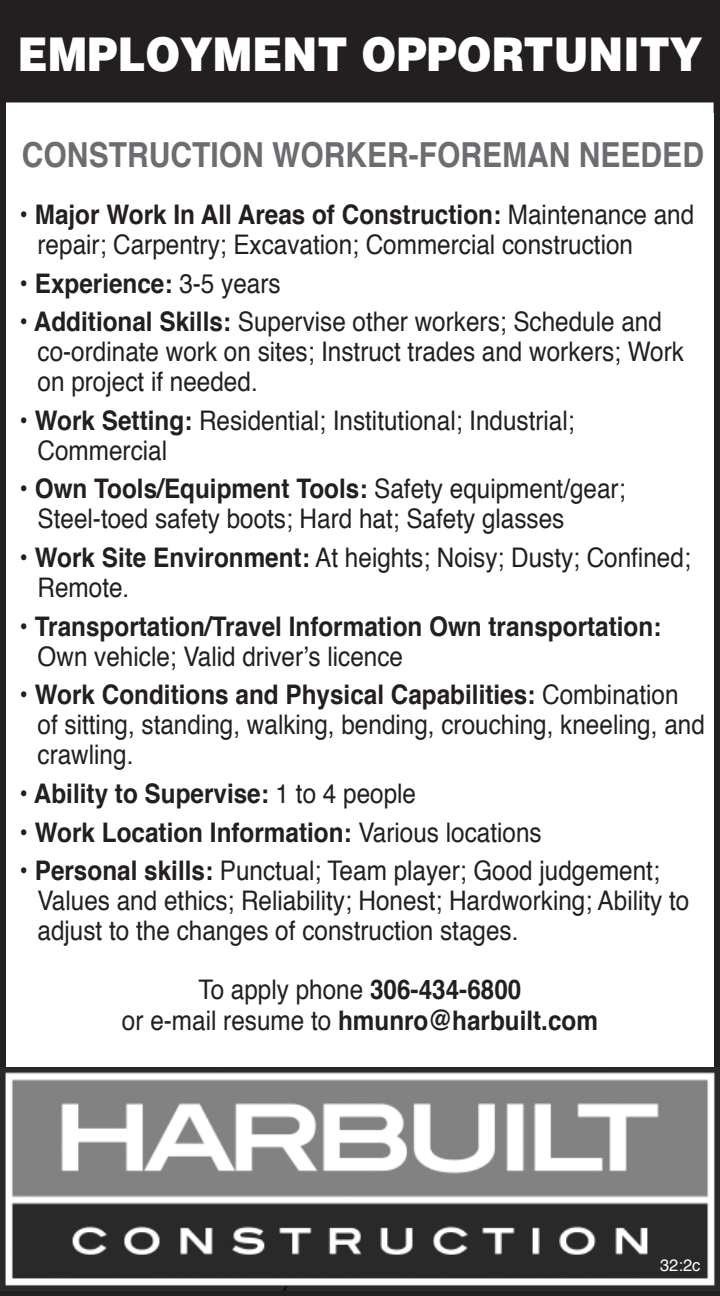
<style>
.page{position:relative;width:720px;height:1296px;background:#fff}
.page>*{position:absolute;margin:0;border:0;box-sizing:border-box;transform-origin:0 0}
.t1{font:900 46.5px "Helvetica";color:#fff;scale:.9 1}
.t2{font:700 34.5px "Helvetica";color:#6c6d70;scale:.87 1}
.t3{font:27px/30px "Helvetica";color:#231f20;scale:.9 1}
.t4{font:700 27px/31.5px "Helvetica";color:#231f20;text-align:center;scale:.9 1}
.t5{font:16.5px "Helvetica";color:#fff}
.s1{font-weight:700}
.s2{font-weight:400}
</style>
<div class="page">
<div style="left:3px;top:3px;width:714px;height:99px;background:#231f20"></div>
<div style="left:0;top:0;width:720px;height:1296px;border:6px solid #231f20"></div>
<img style="left:1px;top:1068px;width:719px;height:223px">
<div style="left:0;top:96px;width:716px;height:6px;background:#231f20"></div>
<div style="left:713px;top:86px;width:6px;height:27px;background:#231f20"></div>
<h1 class="t1" style="left:17px;top:24px;width:763px">EMPLOYMENT OPPORTUNITY</h1>
<p class="t2" style="left:22px;top:127px;width:785px">CONSTRUCTION WORKER-FOREMAN NEEDED</p>
<p class="t3" style="left:38px;top:200px;width:731px;text-indent:-18px"><span class="s1">• Major Work In All Areas of Construction:</span> Maintenance and repair; Carpentry; Excavation; Commercial construction</p>
<p class="t4" style="left:20px;top:268px;width:292px">• Experience: <span class="s2">3-5 years</span></p>
<p class="t3" style="left:38px;top:308px;width:720px;text-indent:-18px"><span class="s1">• Additional Skills:</span> Supervise other workers; Schedule and co-ordinate work on sites; Instruct trades and workers; Work on project if needed.</p>
<p class="t3" style="left:38px;top:406px;width:598px;text-indent:-18px"><span class="s1">• Work Setting:</span> Residential; Institutional; Industrial;<br>Commercial</p>
<p class="t3" style="left:38px;top:475px;width:655px;text-indent:-18px"><span class="s1">• Own Tools/Equipment Tools:</span> Safety equipment/gear;<br>Steel-toed safety boots; Hard hat; Safety glasses</p>
<p class="t3" style="left:38px;top:543px;width:727px;text-indent:-18px"><span class="s1">• Work Site Environment:</span> At heights; Noisy; Dusty; Confined;<br>Remote.</p>
<p class="t4" style="left:20px;top:611px;width:715px">• Transportation/Travel Information Own transportation:</p>
<p class="t3" style="left:38px;top:642px;width:408px">Own vehicle; Valid driver’s licence</p>
<p class="t3" style="left:38px;top:681px;width:743px;text-indent:-18px"><span class="s1">• Work Conditions and Physical Capabilities:</span> Combination of sitting, standing, walking, bending, crouching, kneeling, and crawling.</p>
<p class="t4" style="left:20px;top:778px;width:442px">• Ability to Supervise: <span class="s2">1 to 4 people</span></p>
<p class="t4" style="left:20px;top:817px;width:582px">• Work Location Information: <span class="s2">Various locations</span></p>
<p class="t3" style="left:38px;top:857px;width:726px;text-indent:-18px"><span class="s1">• Personal skills:</span> Punctual; Team player; Good judgement;<br>Values and ethics; Reliability; Honest; Hardworking; Ability to adjust to the changes of construction stages.</p>
<p class="t4" style="left:122px;top:974px;width:530px"><span class="s2">To apply phone</span> 306-434-6800<br><span class="s2">or e-mail resume to</span> hmunro@harbuilt.com</p>
<p class="t5" style="left:660px;top:1253px;width:42px">32:2c</p>
</div>
